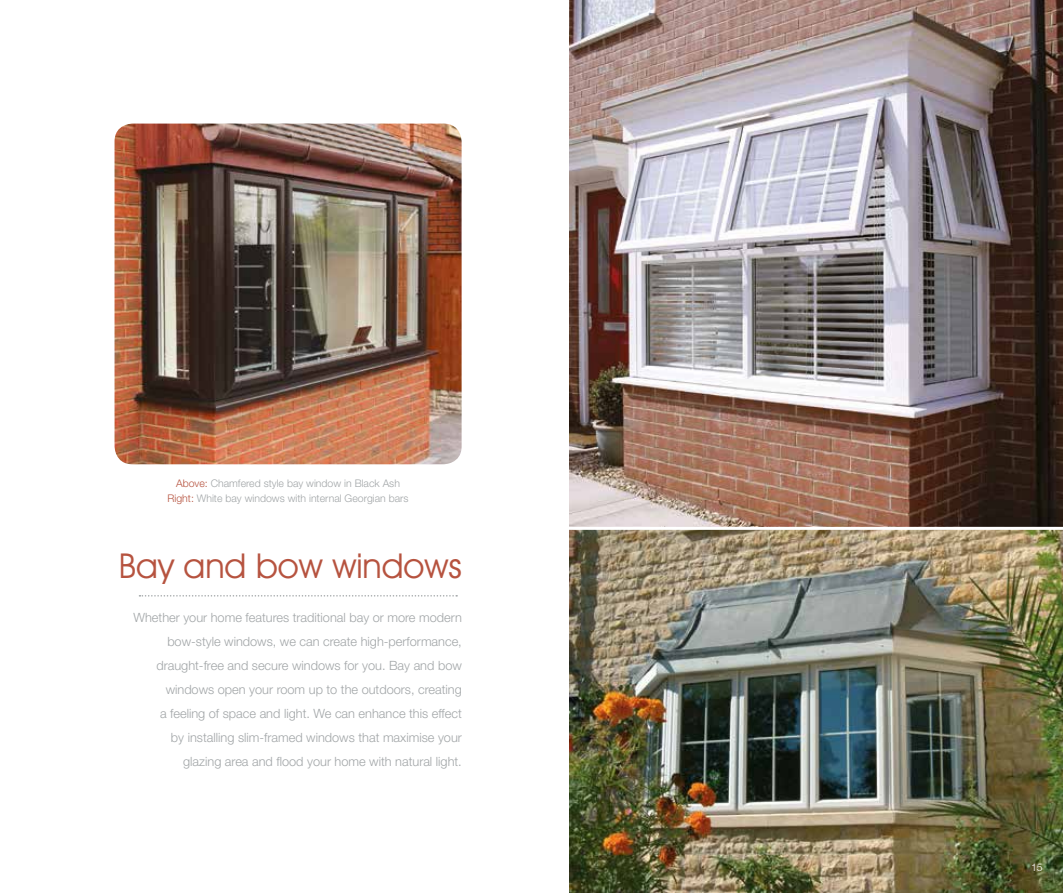
<style>
.page{position:relative;width:1063px;height:893px;background:#fff}
.page>*{position:absolute;margin:0;border:0;box-sizing:border-box;transform-origin:0 0}
.t1{font:34.5px "Avant Garde IT Cby BT";color:#b6533f}
.t2{font:300 12.75px/24px "Helvetica Neue LT Std";color:#a1a5a7;text-align:right}
.t3{font:300 10.5px/15px "Helvetica Neue LT Std";color:#a1a5a7;text-align:center}
.t4{font:300 10.5px "Helvetica Neue LT Std";color:#fff}
.s1{color:#b6533f}
</style>
<div class="page">
<img style="left:115px;top:124px;width:347px;height:340px">
<svg style="left:139px;top:595px;width:318px;height:2px"></svg>
<img style="left:570px;top:0;width:493px;height:527px">
<img style="left:570px;top:530px;width:493px;height:363px">
<p class="t3" style="left:167px;top:475px;width:243px"><span class="s1">Above:</span> Chamfered style bay window in Black Ash<br><span class="s1">Right:</span> White bay windows with internal Georgian bars</p>
<h1 class="t1" style="left:119px;top:545px;width:345px">Bay and bow windows</h1>
<p class="t2" style="left:134px;top:605px;width:330px">Whether your home features traditional bay or more modern bow-style windows, we can create high-performance, draught-free and secure windows for you. Bay and bow windows open your room up to the outdoors, creating<br>a feeling of space and light. We can enhance this effect<br>by installing slim-framed windows that maximise your glazing area and flood your home with natural light.</p>
<p class="t4" style="left:1031px;top:861px;width:13px">15</p>
</div>
